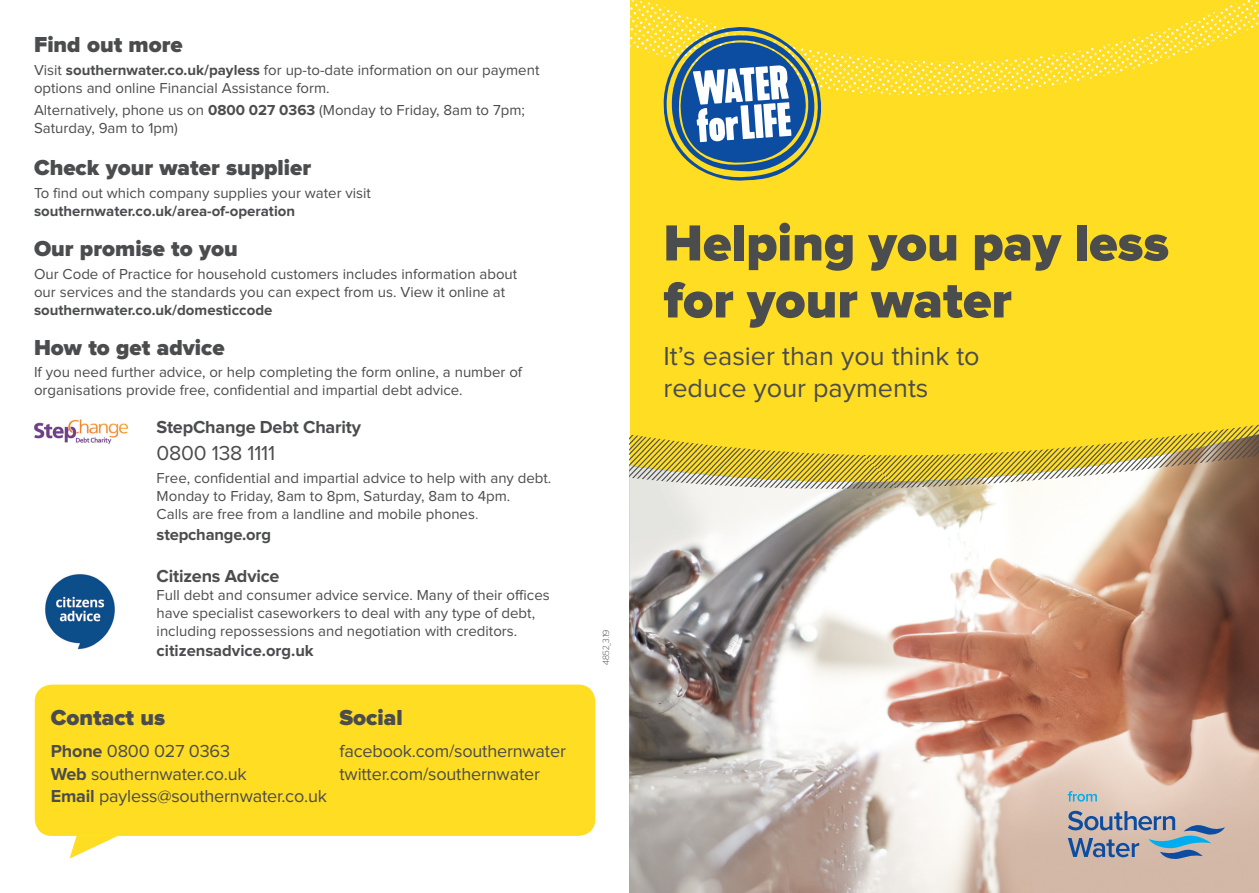
<style>
.page{position:relative;width:1259px;height:893px;background:#fff}
.page>*{position:absolute;margin:0;border:0;box-sizing:border-box;transform-origin:0 0}
.t1{font:900 52.5px/57px "Proxima Nova";color:#4b4c4d}
.t2{font:27px/32.4px "Proxima Nova";color:#4b4c4d}
.text{font:900 22.5px "Proxima Nova";color:#4b4c4d}
.Headings{font:21px "Proxima Nova";letter-spacing:-.01em;color:#4b4c4d}
.Headings-2{font:18px "Proxima Nova";letter-spacing:-.01em;color:#4b4c4d}
.Headings-3{font:700 18px "Proxima Nova";letter-spacing:-.01em;color:#4b4c4d}
.Headings-4{font:700 16.5px "Proxima Nova";color:#4b4c4d}
.Headings-5{font:15px/18px "Proxima Nova";color:#4b4c4d}
.Headings-6{font:300 9px "Stag Sans";color:#4b4c4d}
.s1{font-weight:700}
.s2{color:#717275}
</style>
<div class="page">
<img style="left:629px;top:560px;width:630px;height:333px">
<svg style="left:629px;top:0;width:630px;height:560px;background:#f4d741"></svg>
<svg style="left:1067px;top:811px;width:158px;height:48px;background:#9da2ad"></svg>
<svg style="left:1067px;top:791px;width:30px;height:11px"></svg>
<svg style="left:663px;top:23px;width:162px;height:159px"></svg>
<img style="left:45px;top:574px;width:70px;height:75px">
<img style="left:34px;top:419px;width:95px;height:26px">
<div style="left:35px;top:685px;width:560px;height:151px;background:#fd2;border-radius:17px"></div>
<svg style="left:70px;top:836px;width:48px;height:23px"></svg>
<p class="text" style="left:34px;top:34px;width:150px">Find out more</p>
<p class="Headings-5" style="left:34px;top:61px;width:507px">Visit <span class="s1">southernwater.co.uk/payless</span> for up-to-date information on our payment options and online Financial Assistance form.</p>
<p class="Headings-5" style="left:34px;top:101px;width:492px">Alternatively, phone us on <span class="s1">0800 027 0363</span> (Monday to Friday, 8am to 7pm;<br>Saturday, 9am to 1pm)</p>
<p class="text" style="left:34px;top:157px;width:279px">Check your water supplier</p>
<p class="Headings-5" style="left:34px;top:185px;width:338px">To find out which company supplies your water visit <span class="s1">southernwater.co.uk/area-of-operation</span></p>
<p class="text" style="left:34px;top:238px;width:205px">Our promise to you</p>
<p class="Headings-5" style="left:34px;top:265px;width:485px">Our Code of Practice for household customers includes information about our services and the standards you can expect from us. View it online at <span class="s1">southernwater.co.uk/domesticcode</span></p>
<p class="text" style="left:34px;top:337px;width:192px">How to get advice</p>
<p class="Headings-5" style="left:34px;top:364px;width:490px">If you need further advice, or help completing the form online, a number of organisations provide free, confidential and impartial debt advice.</p>
<p class="Headings-3" style="left:157px;top:419px;width:206px">StepChange Debt Charity</p>
<p class="Headings" style="left:157px;top:444px;width:120px">0800 138 1111</p>
<p class="Headings-5" style="left:157px;top:469px;width:396px">Free, confidential and impartial advice to help with any debt.<br>Monday to Friday, 8am to 8pm, Saturday, 8am to 4pm.<br>Calls are free from a landline and mobile phones<span class="s2">.</span></p>
<p class="Headings-4" style="left:157px;top:527px;width:116px">stepchange.org</p>
<p class="Headings-3" style="left:157px;top:568px;width:124px">Citizens Advice</p>
<p class="Headings-5" style="left:157px;top:587px;width:395px">Full debt and consumer advice service. Many of their offices have specialist caseworkers to deal with any type of debt, including repossessions and negotiation with creditors.</p>
<p class="Headings-4" style="left:157px;top:643px;width:159px">citizensadvice.org.uk</p>
<p class="text" style="left:51px;top:707px;width:116px">Contact us</p>
<p class="Headings-2" style="left:51px;top:743px;width:181px"><span class="s1">Phone</span> 0800 027 0363</p>
<p class="Headings-2" style="left:51px;top:765px;width:197px"><span class="s1">Web</span> southernwater.co.uk</p>
<p class="Headings-2" style="left:51px;top:788px;width:278px"><span class="s1">Email</span> payless@southernwater.co.uk</p>
<p class="text" style="left:339px;top:707px;width:65px">Social</p>
<p class="Headings-2" style="left:339px;top:743px;width:228px">facebook.com/southernwater</p>
<p class="Headings-2" style="left:339px;top:765px;width:202px">twitter.com/southernwater</p>
<p class="Headings-6" style="left:601px;top:664px;width:36px;rotate:-90deg">4852_3.19</p>
<p class="t1" style="left:663px;top:217px;width:507px">Helping you pay less for your water</p>
<p class="t2" style="left:663px;top:341px;width:318px">It’s easier than you think to reduce your payments</p>
</div>
